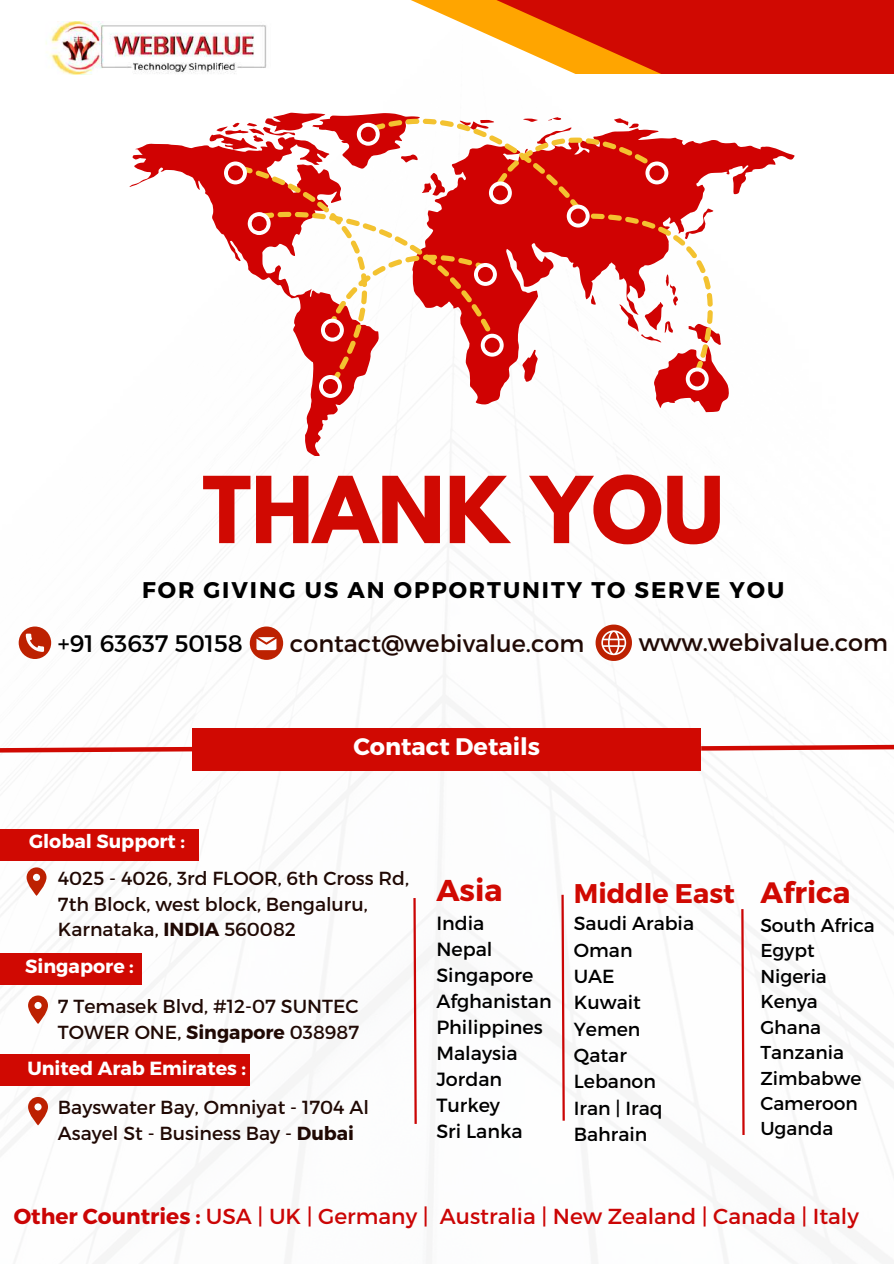
<style>
.page{position:relative;width:894px;height:1264px;background:#fff}
.page>*{position:absolute;margin:0;border:0;box-sizing:border-box;transform-origin:0 0}
.t1{font:700 81.6px "League Spartan";color:#d00902}
.t2{font:700 30.15px "Montserrat";color:#d00902}
.t3{font:700 29.4px "Montserrat";color:#d00902}
.t4{font:700 27px "Montserrat";color:#d00902}
.t5{font:23.85px "Montserrat";color:#200904}
.t6{font:700 23.85px "Montserrat";color:#fff}
.t7{font:23.85px "Montserrat";color:#000}
.t8{font:700 22.65px "Montserrat";letter-spacing:.085em;color:#000}
.t9{font:21.75px "Montserrat";color:#cb0505}
.t10{font:19.05px/26px "Montserrat";color:#000}
.t11{font:700 19.05px "Montserrat";color:#fff}
.t12{font:18.9px/25.8px "Montserrat";color:#200904}
.t13{font:18.9px/26.2px "Montserrat";color:#000}
.t14{font:18.6px/25.3px "Montserrat";color:#000}
.s1{font-weight:700}
</style>
<div class="page">
<img style="left:0;top:74px;width:893px;height:1189px">
<svg style="left:411px;top:0;width:85px;height:39px"></svg>
<svg style="left:496px;top:0;width:397px;height:74px;fill:#d00902"></svg>
<svg style="left:129px;top:137px;width:249px;height:319px"></svg>
<svg style="left:729px;top:128px;width:65px;height:276px"></svg>
<svg style="left:209px;top:113px;width:520px;height:300px"></svg>
<div style="left:192px;top:728px;width:509px;height:42px;background:#d00902"></div>
<svg style="left:0;top:744px;width:192px;height:11px"></svg>
<svg style="left:701px;top:742px;width:192px;height:11px"></svg>
<svg style="left:19px;top:626px;width:32px;height:33px"></svg>
<svg style="left:250px;top:626px;width:33px;height:34px"></svg>
<svg style="left:27px;top:867px;width:19px;height:28px"></svg>
<svg style="left:412px;top:895px;width:6px;height:231px"></svg>
<svg style="left:560px;top:892px;width:5px;height:230px"></svg>
<svg style="left:740px;top:906px;width:5px;height:231px"></svg>
<div style="left:0;top:828px;width:199px;height:32px;background:#d00902"></div>
<svg style="left:595px;top:624px;width:36px;height:36px"></svg>
<svg style="left:28px;top:995px;width:20px;height:28px"></svg>
<div style="left:0;top:952px;width:141px;height:32px;background:#d00902"></div>
<svg style="left:28px;top:1096px;width:20px;height:29px"></svg>
<div style="left:0;top:1054px;width:250px;height:31px;background:#d00902"></div>
<img style="left:46px;top:21px;width:221px;height:53px">
<h1 class="t1" style="left:202px;top:469px;width:523px">THANK YOU</h1>
<p class="t8" style="left:142px;top:575px;width:643px">FOR GIVING US AN OPPORTUNITY TO SERVE YOU</p>
<p class="t7" style="left:58px;top:628px;width:186px">+91 63637 50158</p>
<p class="t11" style="left:29px;top:829px;width:157px">Global Support :</p>
<p class="t5" style="left:290px;top:628px;width:296px">contact@webivalue.com</p>
<p class="t6" style="left:353px;top:731px;width:188px">Contact Details</p>
<p class="t5" style="left:638px;top:627px;width:251px">www.webivalue.com</p>
<p class="t12" style="left:58px;top:864px;width:352px">4025 - 4026, 3rd FLOOR, 6th Cross Rd,<br>7th Block, west block, Bengaluru,<br>Karnataka, <span class="s1">INDIA</span> 560082</p>
<p class="t11" style="left:25px;top:953px;width:110px">Singapore :</p>
<p class="t12" style="left:58px;top:992px;width:303px">7 Temasek Blvd, #12-07 SUNTEC<br>TOWER ONE, <span class="s1">Singapore</span> 038987</p>
<p class="t11" style="left:27px;top:1055px;width:220px">United Arab Emirates :</p>
<p class="t12" style="left:58px;top:1093px;width:312px">Bayswater Bay, Omniyat - 1704 Al<br>Asayel St - Business Bay - <span class="s1">Dubai</span></p>
<h2 class="t2" style="left:436px;top:870px;width:68px">Asia</h2>
<p class="t10" style="left:436px;top:909px;width:117px">India<br>Nepal<br>Singapore<br>Afghanistan<br>Philippines<br>Malaysia<br>Jordan<br>Turkey<br>Sri Lanka</p>
<h3 class="t4" style="left:573px;top:875px;width:162px">Middle East</h3>
<p class="t13" style="left:573px;top:909px;width:122px">Saudi Arabia<br>Oman<br>UAE<br>Kuwait<br>Yemen<br>Qatar<br>Lebanon<br>Iran | Iraq<br>Bahrain</p>
<h3 class="t3" style="left:760px;top:873px;width:92px">Africa</h3>
<p class="t14" style="left:760px;top:911px;width:116px">South Africa<br>Egypt<br>Nigeria<br>Kenya<br>Ghana<br>Tanzania<br>Zimbabwe<br>Cameroon<br>Uganda</p>
<p class="t9" style="left:14px;top:1202px;width:846px"><span class="s1">Other Countries :</span> USA | UK | Germany | Australia | New Zealand | Canada | Italy</p>
</div>
